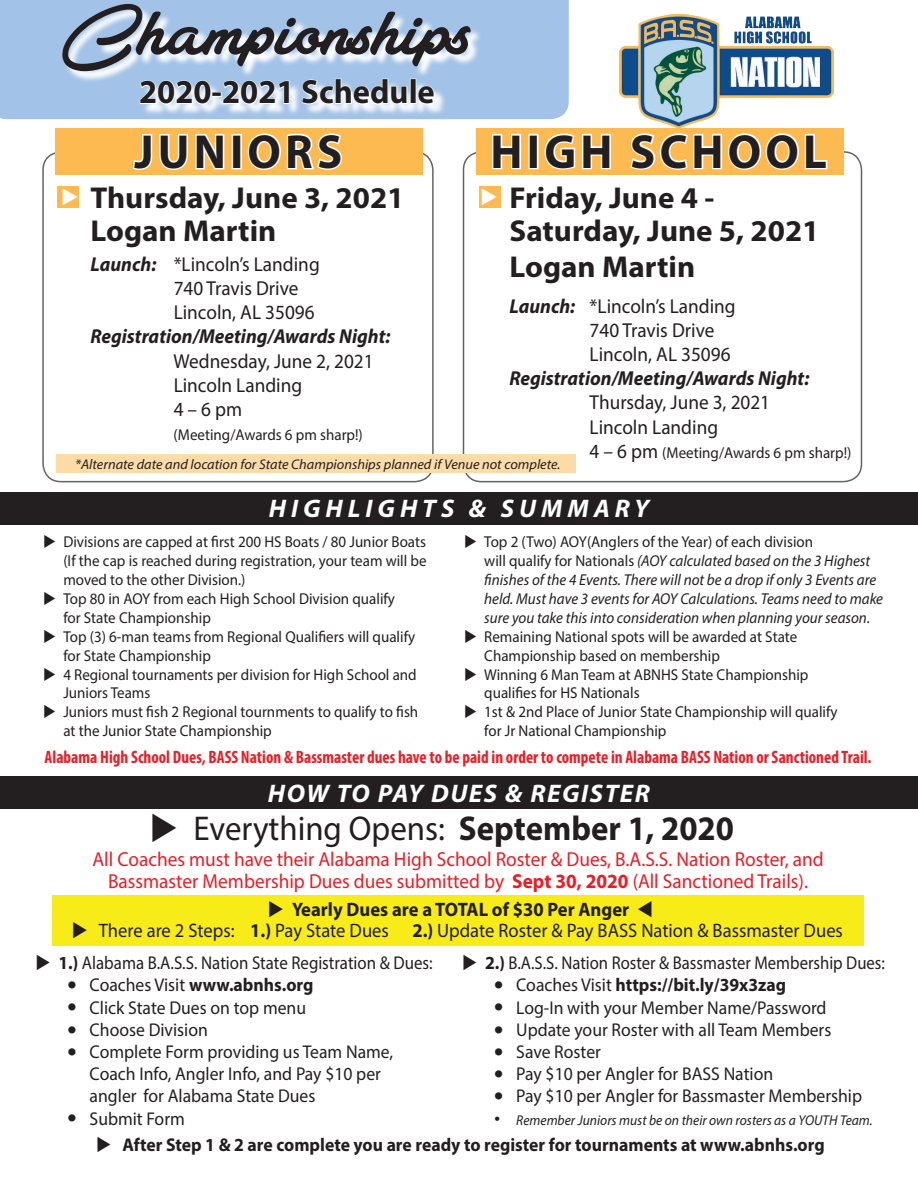
<style>
.page{position:relative;width:918px;height:1188px;background:#fff}
.page>*{position:absolute;margin:0;border:0;box-sizing:border-box;transform-origin:0 0}
.t1{font:80.85px "Atelas Personal Use Only";color:#231f20}
.t2{font:700 48px "Myriad Pro";letter-spacing:.09em;color:#231f20}
.t3{font:34.5px "Myriad Pro";color:#231f20;scale:.95 1}
.t4{font:700 33.6px "Myriad Pro";color:#231f20}
.t5{font:700 30.3px "Myriad Pro";color:#231f20}
.t6{font:italic 700 25.5px "Myriad Pro";letter-spacing:.06em;color:#fff}
.t7{font:italic 700 25.5px "Myriad Pro";letter-spacing:.19em;color:#fff}
.t8{font:20.25px "Myriad Pro";color:#231f20;scale:.95 1}
.t9{font:20.25px "Myriad Pro";color:#ed1c24;scale:.95 1}
.t10{font:italic 700 20.25px "Myriad Pro";color:#231f20;scale:.95 1}
.t11{font:19.5px "Myriad Pro";color:#231f20;scale:.95 1}
.t12{font:700 19.5px "Myriad Pro";color:#231f20;scale:.95 1}
.t13{font:18.6px "Myriad Pro";color:#231f20;scale:.95 1}
.t14{font:700 18.6px "Myriad Pro";color:#231f20;scale:.95 1}
.t15{font:18.6px "Myriad Pro";color:#231f20;scale:.9 1}
.t16{font:18.6px "Myriad Pro";color:#231f20;scale:.91 1}
.t17{font:700 condensed 18px "Myriad Pro";color:#ed1c24;scale:.95 1}
.t18{font:15.75px "Myriad Pro";color:#231f20;scale:.95 1}
.t19{font:italic 15.75px "Myriad Pro";color:#231f20;scale:.95 1}
.t20{font:italic 14.25px "Myriad Pro";color:#231f20;scale:.95 1}
.t21{font:italic 14.1px "Myriad Pro";color:#231f20}
.s1{color:#fff}
.s2{font-weight:700;font-style:italic}
.s3{font-size:20.25px}
.s4{font-style:normal}
.s5{font-weight:700}
.s6{font-weight:400}
</style>
<div class="page">
<div style="left:52px;top:895px;width:812px;height:50px;background:#f7ec17"></div>
<img style="left:620px;top:14px;width:214px;height:114px">
<div style="left:0;top:0;width:569px;height:119px;background:#a2c3e7"></div>
<svg style="left:64px;top:6px;width:418px;height:110px;background:#b7d1ec"></svg>
<svg style="left:138px;top:80px;width:74px;height:25px"></svg>
<div style="left:212px;top:92px;width:10px;height:5px;border:2px solid #fff"></div>
<svg style="left:221px;top:80px;width:70px;height:25px"></svg>
<svg style="left:300px;top:68px;width:108px;height:37px"></svg>
<div style="left:410px;top:79px;width:6px;height:25px;border:2px solid #fff"></div>
<svg style="left:417px;top:85px;width:18px;height:20px"></svg>
<div style="left:463px;top:151px;width:399px;height:331px;border:2px solid #231f20;border-radius:18px"></div>
<div style="left:476px;top:128px;width:367px;height:47px;background:#fdba50"></div>
<svg style="left:492px;top:133px;width:30px;height:37px"></svg>
<div style="left:528px;top:134px;width:11px;height:35px;border:3px solid #fff"></div>
<svg style="left:544px;top:133px;width:67px;height:37px"></svg>
<svg style="left:630px;top:133px;width:198px;height:37px"></svg>
<div style="left:480px;top:187px;width:21px;height:21px;background:#fdba50"></div>
<div style="left:42px;top:151px;width:392px;height:331px;border:2px solid #231f20;border-radius:18px"></div>
<div style="left:56px;top:128px;width:367px;height:47px;background:#fdba50"></div>
<svg style="left:132px;top:134px;width:93px;height:36px"></svg>
<div style="left:232px;top:134px;width:10px;height:35px;border:3px solid #fff"></div>
<svg style="left:247px;top:133px;width:95px;height:37px"></svg>
<div style="left:58px;top:187px;width:21px;height:21px;background:#fdba50"></div>
<div style="left:0;top:492px;width:918px;height:32px;background:#231f20"></div>
<div style="left:0;top:776px;width:918px;height:33px;background:#231f20"></div>
<div style="left:57px;top:454px;width:519px;height:18px;background:#fedca7"></div>
<p class="t1" style="left:62px;top:-23px;width:412px">Championships</p>
<p class="t4" style="left:139px;top:70px;width:297px">2020-2021 Schedule</p>
<p class="t2" style="left:491px;top:120px;width:338px">HIGH SCHOOL</p>
<p class="t5" style="left:480px;top:178px;width:236px"><span class="s1">◆</span> Friday, June 4 -</p>
<p class="t5" style="left:509px;top:211px;width:312px">Saturday, June 5, 2021</p>
<p class="t5" style="left:509px;top:247px;width:187px">Logan Martin</p>
<p class="t8" style="left:509px;top:293px;width:240px"><span class="s2">Launch:</span> *Lincoln’s Landing</p>
<p class="t8" style="left:590px;top:317px;width:133px">740 Travis Drive</p>
<p class="t8" style="left:590px;top:342px;width:150px">Lincoln, AL 35096</p>
<p class="t10" style="left:509px;top:365px;width:317px">Registration/Meeting/Awards Night:</p>
<p class="t8" style="left:590px;top:390px;width:192px">Thursday, June 3, 2021</p>
<p class="t8" style="left:590px;top:414px;width:137px">Lincoln Landing</p>
<p class="t18" style="left:590px;top:443px;width:277px"><span class="s3">4 – 6 pm</span> (Meeting/Awards 6 pm sharp!)</p>
<p class="t2" style="left:134px;top:120px;width:209px">JUNIORS</p>
<p class="t5" style="left:61px;top:178px;width:345px"><span class="s1">◆</span> Thursday, June 3, 2021</p>
<p class="t5" style="left:90px;top:211px;width:187px">Logan Martin</p>
<p class="t8" style="left:90px;top:251px;width:243px"><span class="s2">Launch:</span> *Lincoln’s Landing</p>
<p class="t8" style="left:174px;top:276px;width:133px">740 Travis Drive</p>
<p class="t8" style="left:174px;top:300px;width:150px">Lincoln, AL 35096</p>
<p class="t10" style="left:90px;top:323px;width:317px">Registration/Meeting/Awards Night:</p>
<p class="t8" style="left:174px;top:348px;width:212px">Wednesday, June 2, 2021</p>
<p class="t8" style="left:174px;top:372px;width:137px">Lincoln Landing</p>
<p class="t8" style="left:174px;top:397px;width:74px">4 – 6 pm</p>
<p class="t18" style="left:174px;top:425px;width:201px">(Meeting/Awards 6 pm sharp!)</p>
<p class="t21" style="left:75px;top:455px;width:487px">*Alternate date and location for State Championships planned if Venue not complete.</p>
<p class="t7" style="left:269px;top:492px;width:382px">HIGHLIGHTS &amp; SUMMARY</p>
<p class="t18" style="left:43px;top:532px;width:404px">◆ Divisions are capped at first 200 HS Boats / 80 Junior Boats</p>
<p class="t18" style="left:63px;top:551px;width:384px">(If the cap is reached during registration, your team will be</p>
<p class="t18" style="left:63px;top:570px;width:193px">moved to the other Division.)</p>
<p class="t18" style="left:43px;top:589px;width:372px">◆ Top 80 in AOY from each High School Division qualify</p>
<p class="t18" style="left:63px;top:608px;width:157px">for State Championship</p>
<p class="t18" style="left:43px;top:627px;width:393px">◆ Top (3) 6-man teams from Regional Qualifiers will qualify</p>
<p class="t18" style="left:63px;top:646px;width:157px">for State Championship</p>
<p class="t18" style="left:43px;top:665px;width:395px">◆ 4 Regional tournaments per division for High School and</p>
<p class="t18" style="left:63px;top:683px;width:93px">Juniors Teams</p>
<p class="t18" style="left:43px;top:702px;width:396px">◆ Juniors must fish 2 Regional tournments to qualify to fish</p>
<p class="t18" style="left:63px;top:721px;width:221px">at the Junior State Championship</p>
<p class="t18" style="left:464px;top:532px;width:369px">◆ Top 2 (Two) AOY(Anglers of the Year) of each division</p>
<p class="t19" style="left:484px;top:551px;width:408px"><span class="s4">will qualify for Nationals</span> (AOY calculated based on the 3 Highest</p>
<p class="t19" style="left:484px;top:570px;width:414px">finishes of the 4 Events. There will not be a drop if only 3 Events are</p>
<p class="t19" style="left:484px;top:589px;width:421px">held. Must have 3 events for AOY Calculations. Teams need to make</p>
<p class="t19" style="left:484px;top:608px;width:408px">sure you take this into consideration when planning your season.</p>
<p class="t18" style="left:464px;top:627px;width:352px">◆ Remaining National spots will be awarded at State</p>
<p class="t18" style="left:484px;top:646px;width:250px">Championship based on membership</p>
<p class="t18" style="left:464px;top:665px;width:364px">◆ Winning 6 Man Team at ABNHS State Championship</p>
<p class="t18" style="left:484px;top:683px;width:165px">qualifies for HS Nationals</p>
<p class="t18" style="left:464px;top:702px;width:395px">◆ 1st &amp; 2nd Place of Junior State Championship will qualify</p>
<p class="t18" style="left:484px;top:721px;width:193px">for Jr National Championship</p>
<p class="t17" style="left:45px;top:745px;width:872px">Alabama High School Dues, BASS Nation &amp; Bassmaster dues have to be paid in order to compete in Alabama BASS Nation or Sanctioned Trail.</p>
<p class="t6" style="left:268px;top:777px;width:384px">HOW TO PAY DUES &amp; REGISTER</p>
<p class="t3" style="left:150px;top:807px;width:617px">◆ Everything Opens: <span class="s5">September 1, 2020</span></p>
<p class="t9" style="left:92px;top:847px;width:771px">All Coaches must have their Alabama High School Roster &amp; Dues, B.A.S.S. Nation Roster, and</p>
<p class="t9" style="left:108px;top:869px;width:738px">Bassmaster Membership Dues dues submitted by <span class="s5">Sept 30, 2020</span> (All Sanctioned Trails).</p>
<p class="t12" style="left:268px;top:897px;width:407px">◆ Yearly Dues are a TOTAL of $30 Per Anger ▼</p>
<p class="t11" style="left:72px;top:918px;width:813px">◆ There are 2 Steps: <span class="s5">1.)</span> Pay State Dues <span class="s5">2.)</span> Update Roster &amp; Pay BASS Nation &amp; Bassmaster Dues</p>
<p class="t16" style="left:36px;top:951px;width:438px">◆ <span class="s5">1.)</span> Alabama B.A.S.S. Nation State Registration &amp; Dues:</p>
<p class="t14" style="left:68px;top:973px;width:259px">■ <span class="s6">Coaches Visit</span> www.abnhs.org</p>
<p class="t13" style="left:68px;top:996px;width:252px">■ Click State Dues on top menu</p>
<p class="t13" style="left:68px;top:1018px;width:148px">■ Choose Division</p>
<p class="t13" style="left:68px;top:1040px;width:343px">■ Complete Form providing us Team Name,</p>
<p class="t13" style="left:90px;top:1063px;width:308px">Coach Info, Angler Info, and Pay $10 per</p>
<p class="t13" style="left:90px;top:1085px;width:239px">angler for Alabama State Dues</p>
<p class="t13" style="left:68px;top:1107px;width:124px">■ Submit Form</p>
<p class="t15" style="left:462px;top:951px;width:471px">◆ <span class="s5">2.)</span> B.A.S.S. Nation Roster &amp; Bassmaster Membership Dues:</p>
<p class="t14" style="left:495px;top:973px;width:308px">■ <span class="s6">Coaches Visit</span> https://bit.ly/39x3zag</p>
<p class="t13" style="left:495px;top:996px;width:350px">■ Log-In with your Member Name/Password</p>
<p class="t13" style="left:495px;top:1018px;width:356px">■ Update your Roster with all Team Members</p>
<p class="t13" style="left:495px;top:1040px;width:113px">■ Save Roster</p>
<p class="t13" style="left:495px;top:1063px;width:294px">■ Pay $10 per Angler for BASS Nation</p>
<p class="t13" style="left:495px;top:1085px;width:388px">■ Pay $10 per Angler for Bassmaster Membership</p>
<p class="t20" style="left:495px;top:1111px;width:399px">■ Remember Juniors must be on their own rosters as a YOUTH Team.</p>
<p class="t14" style="left:96px;top:1133px;width:769px">◆ After Step 1 &amp; 2 are complete you are ready to register for tournaments at www.abnhs.org</p>
</div>
